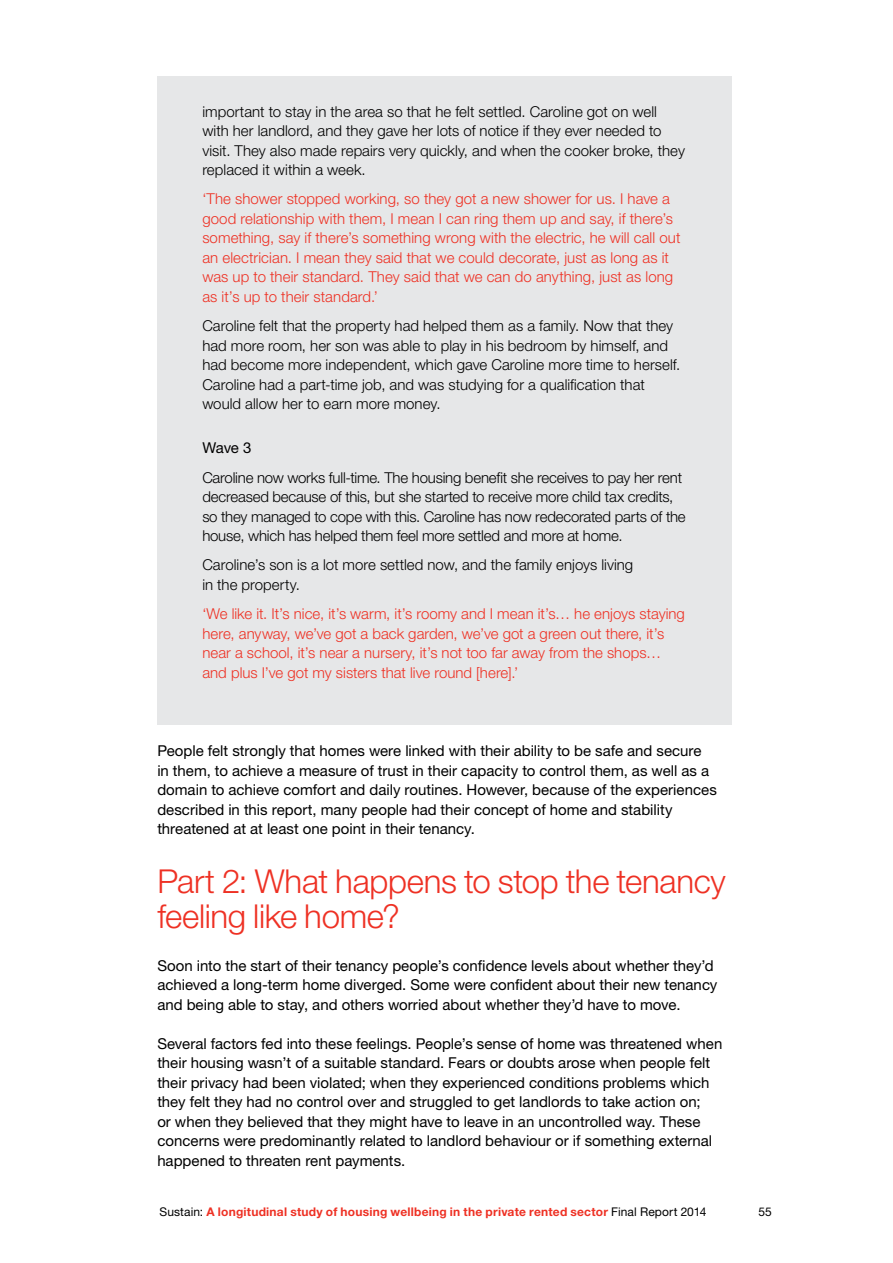
<style>
.page{position:relative;width:893px;height:1263px;background:#fff}
.page>*{position:absolute;margin:0;border:0;box-sizing:border-box;transform-origin:0 0}
.t1{font:300 33px/34.5px "Helvetica Neue LT Pro";letter-spacing:-.01em;color:#ee3124}
.t2{font:15px/19.5px "Helvetica Neue LT Pro";color:#000}
.t3{font:300 15px/19.5px "Helvetica Neue LT Pro";color:#000}
.t4{font:300 15px/19.5px "Helvetica Neue LT Pro";letter-spacing:.005em;color:#ee3124}
.t5{font:700 12px "Helvetica Neue LT Pro";letter-spacing:.02em;color:#ee3124}
.t6{font:12px "Helvetica Neue LT Pro";color:#000}
.s1{font-weight:400;color:#000}
</style>
<div class="page">
<div style="left:157px;top:77px;width:574px;height:647px;background:#e6e7e8"></div>
<p class="t3" style="left:202px;top:101px;width:484px">important to stay in the area so that he felt settled. Caroline got on well with her landlord, and they gave her lots of notice if they ever needed to visit. They also made repairs very quickly, and when the cooker broke, they replaced it within a week.</p>
<p class="t4" style="left:202px;top:189px;width:480px">‘The shower stopped working, so they got a new shower for us. I have a good relationship with them, I mean I can ring them up and say, if there’s something, say if there’s something wrong with the electric, he will call out an electrician. I mean they said that we could decorate, just as long as it was up to their standard. They said that we can do anything, just as long as it’s up to their standard.’</p>
<p class="t3" style="left:202px;top:316px;width:479px">Caroline felt that the property had helped them as a family. Now that they had more room, her son was able to play in his bedroom by himself, and had become more independent, which gave Caroline more time to herself.<br>Caroline had a part-time job, and was studying for a qualification that would allow her to earn more money.</p>
<p class="t2" style="left:202px;top:438px;width:51px">Wave 3</p>
<p class="t3" style="left:202px;top:467px;width:485px">Caroline now works full-time. The housing benefit she receives to pay her rent decreased because of this, but she started to receive more child tax credits, so they managed to cope with this. Caroline has now redecorated parts of the house, which has helped them feel more settled and more at home.</p>
<p class="t3" style="left:202px;top:555px;width:432px">Caroline’s son is a lot more settled now, and the family enjoys living in the property.</p>
<p class="t4" style="left:202px;top:604px;width:484px">‘We like it. It’s nice, it’s warm, it’s roomy and I mean it’s… he enjoys staying here, anyway, we’ve got a back garden, we’ve got a green out there, it’s near a school, it’s near a nursery, it’s not too far away from the shops… and plus I’ve got my sisters that live round [here].’</p>
<p class="t2" style="left:157px;top:741px;width:561px">People felt strongly that homes were linked with their ability to be safe and secure in them, to achieve a measure of trust in their capacity to control them, as well as a domain to achieve comfort and daily routines. However, because of the experiences described in this report, many people had their concept of home and stability threatened at at least one point in their tenancy.</p>
<h1 class="t1" style="left:157px;top:864px;width:570px">Part 2: What happens to stop the tenancy feeling like home?</h1>
<p class="t2" style="left:157px;top:955px;width:562px">Soon into the start of their tenancy people’s confidence levels about whether they’d achieved a long-term home diverged. Some were confident about their new tenancy and being able to stay, and others worried about whether they’d have to move.</p>
<p class="t2" style="left:157px;top:1033px;width:567px">Several factors fed into these feelings. People’s sense of home was threatened when their housing wasn’t of a suitable standard. Fears or doubts arose when people felt their privacy had been violated; when they experienced conditions problems which they felt they had no control over and struggled to get landlords to take action on;<br>or when they believed that they might have to leave in an uncontrolled way. These concerns were predominantly related to landlord behaviour or if something external happened to threaten rent payments.</p>
<p class="t5" style="left:159px;top:1204px;width:548px"><span class="s1">Sustain:</span> A longitudinal study of housing wellbeing in the private rented sector <span class="s1">Final Report 2014</span></p>
<p class="t6" style="left:758px;top:1204px;width:15px">55</p>
</div>
